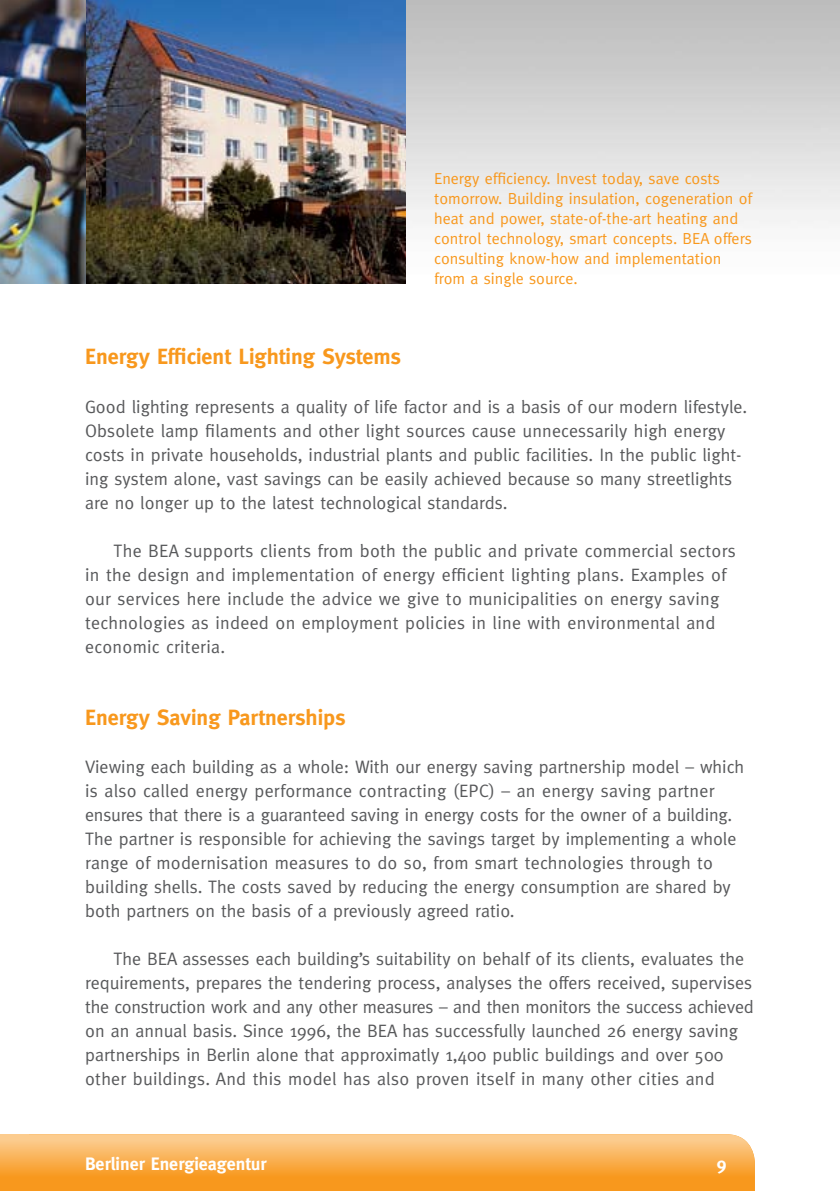
<style>
.page{position:relative;width:840px;height:1191px;background:#fff}
.page>*{position:absolute;margin:0;border:0;box-sizing:border-box;transform-origin:0 0}
.t1{font:700 22px "Meta";color:#f8981d}
.t2{font:18px/24px "Meta";color:#58595b}
.t3{font:700 18px "Meta";color:#fff}
.t4{font:16px/20px "Meta";color:#f8981d}
</style>
<div class="page">
<img style="left:405px;top:0;width:434px;height:283px">
<img style="left:0;top:0;width:405px;height:283px">
<svg style="left:28px;top:1134px;width:726px;height:57px;background:#f9ae4d"></svg>
<svg style="left:0;top:1134px;width:28px;height:57px;background:#f9ae4d"></svg>
<p class="t4" style="left:434px;top:168px;width:319px">Energy efficiency. Invest today, save costs tomorrow. Building insulation, cogeneration of heat and power, state-of-the-art heating and control technology, smart concepts. BEA offers consulting know-how and implementation from a single source.</p>
<p class="t1" style="left:85px;top:344px;width:317px">Energy Efficient Lighting Systems</p>
<p class="t2" style="left:85px;top:394px;width:663px">Good lighting represents a quality of life factor and is a basis of our modern lifestyle.<br>Obsolete lamp filaments and other light sources cause unnecessarily high energy costs in private households, industrial plants and public facilities. In the public light&shy;ing system alone, vast savings can be easily achieved because so many streetlights are no longer up to the latest technological standards.</p>
<p class="t2" style="left:85px;top:538px;width:652px;text-indent:28px">The BEA supports clients from both the public and private commercial sectors in the design and implementation of energy efficient lighting plans. Examples of our services here include the advice we give to municipalities on energy saving technologies as indeed on employment policies in line with environmental and economic criteria.</p>
<p class="t1" style="left:85px;top:704px;width:262px">Energy Saving Partnerships</p>
<p class="t2" style="left:85px;top:754px;width:660px">Viewing each building as a whole: With our energy saving partnership model – which is also called energy performance contracting (EPC) – an energy saving partner ensures that there is a guaranteed saving in energy costs for the owner of a building.<br>The partner is responsible for achieving the savings target by implementing a whole range of modernisation measures to do so, from smart technologies through to building shells. The costs saved by reducing the energy consumption are shared by both partners on the basis of a previously agreed ratio.</p>
<p class="t2" style="left:85px;top:946px;width:669px;text-indent:28px">The BEA assesses each building’s suitability on behalf of its clients, evaluates the requirements, prepares the tendering process, analyses the offers received, supervises the construction work and any other measures – and then monitors the success achieved on an annual basis. Since 1996, the BEA has successfully launched 26 energy saving partnerships in Berlin alone that approximatly 1,400 public buildings and over 500 other buildings. And this model has also proven itself in many other cities and</p>
<p class="t3" style="left:85px;top:1152px;width:183px">Berliner Energieagentur</p>
<p class="t3" style="left:716px;top:1153px;width:11px">9</p>
</div>
